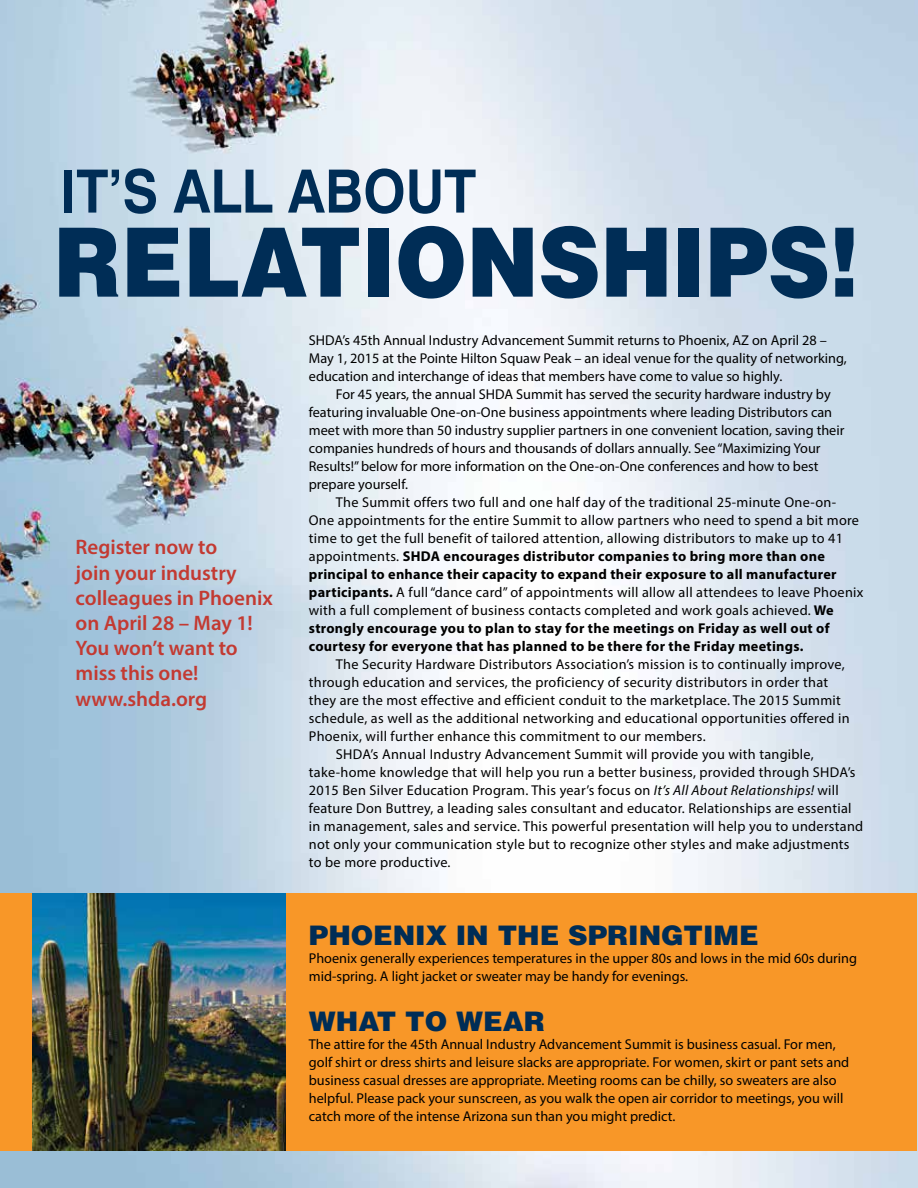
<style>
.page{position:relative;width:918px;height:1188px;background:#fff}
.page>*{position:absolute;margin:0;border:0;box-sizing:border-box;transform-origin:0 0}
.t1{font:95.55px "Switzerland Black Plain";color:#002d56;scale:.9 1}
.t2{font:700 59.7px "Swiss 721 BT";color:#002d56;scale:.9 1}
.t3{font:27px "Switzerland Black Plain";color:#002d56}
.t4{font:600 21px/25.2px "Myriad Pro";color:#c33a32}
.t5{font:14.25px/18px "Myriad Pro";letter-spacing:.01em;color:#000}
.s1{font-weight:700}
.s2{font-style:italic}
</style>
<div class="page">
<img style="left:0;top:0;width:917px;height:1188px">
<div style="left:0;top:893px;width:917px;height:257px;background:#f89728"></div>
<img style="left:33px;top:893px;width:252px;height:257px">
<h2 class="t2" style="left:60px;top:155px;width:464px">IT’S ALL ABOUT</h2>
<h1 class="t1" style="left:54px;top:200px;width:896px">RELATIONSHIPS!</h1>
<h3 class="t4" style="left:76px;top:534px;width:199px">Register now to<br>join your industry colleagues in Phoenix on April 28 – May 1!<br>You won’t want to miss this one! www.shda.org</h3>
<p class="t5" style="left:309px;top:331px;width:540px">SHDA’s 45th Annual Industry Advancement Summit returns to Phoenix, AZ on April 28 –<br>May 1, 2015 at the Pointe Hilton Squaw Peak – an ideal venue for the quality of networking, education and interchange of ideas that members have come to value so highly.</p>
<p class="t5" style="left:309px;top:385px;width:537px;text-indent:27px">For 45 years, the annual SHDA Summit has served the security hardware industry by featuring invaluable One-on-One business appointments where leading Distributors can meet with more than 50 industry supplier partners in one convenient location, saving their companies hundreds of hours and thousands of dollars annually. See “Maximizing Your Results!” below for more information on the One-on-One conferences and how to best prepare yourself.</p>
<p class="t5" style="left:309px;top:493px;width:556px;text-indent:27px">The Summit offers two full and one half day of the traditional 25-minute One-on-One appointments for the entire Summit to allow partners who need to spend a bit more time to get the full benefit of tailored attention, allowing distributors to make up to 41 appointments. <span class="s1">SHDA encourages distributor companies to bring more than one principal to enhance their capacity to expand their exposure to all manufacturer participants.</span> A full “dance card” of appointments will allow all attendees to leave Phoenix with a full complement of business contacts completed and work goals achieved. <span class="s1">We strongly encourage you to plan to stay for the meetings on Friday as well out of courtesy for everyone that has planned to be there for the Friday meetings.</span></p>
<p class="t5" style="left:336px;top:655px;width:510px">The Security Hardware Distributors Association’s mission is to continually improve,</p>
<p class="t5" style="left:309px;top:673px;width:521px">through education and services, the proficiency of security distributors in order that</p>
<p class="t5" style="left:309px;top:691px;width:534px">they are the most effective and efficient conduit to the marketplace. The 2015 Summit</p>
<p class="t5" style="left:309px;top:709px;width:542px">schedule, as well as the additional networking and educational opportunities offered in</p>
<p class="t5" style="left:309px;top:727px;width:398px">Phoenix, will further enhance this commitment to our members.</p>
<p class="t5" style="left:336px;top:745px;width:479px">SHDA’s Annual Industry Advancement Summit will provide you with tangible,</p>
<p class="t5" style="left:309px;top:763px;width:548px">take-home knowledge that will help you run a better business, provided through SHDA’s</p>
<p class="t5" style="left:309px;top:781px;width:532px">2015 Ben Silver Education Program. This year’s focus on <span class="s2">It’s All About Relationships!</span> will</p>
<p class="t5" style="left:309px;top:799px;width:544px">feature Don Buttrey, a leading sales consultant and educator. Relationships are essential</p>
<p class="t5" style="left:309px;top:817px;width:556px">in management, sales and service. This powerful presentation will help you to understand</p>
<p class="t5" style="left:309px;top:835px;width:542px">not only your communication style but to recognize other styles and make adjustments</p>
<p class="t5" style="left:309px;top:853px;width:143px">to be more productive.</p>
<h3 class="t3" style="left:309px;top:918px;width:451px">PHOENIX IN THE SPRINGTIME</h3>
<p class="t5" style="left:309px;top:949px;width:550px">Phoenix generally experiences temperatures in the upper 80s and lows in the mid 60s during mid-spring. A light jacket or sweater may be handy for evenings.</p>
<h3 class="t3" style="left:309px;top:1004px;width:237px">WHAT TO WEAR</h3>
<p class="t5" style="left:309px;top:1035px;width:542px">The attire for the 45th Annual Industry Advancement Summit is business casual. For men, golf shirt or dress shirts and leisure slacks are appropriate. For women, skirt or pant sets and business casual dresses are appropriate. Meeting rooms can be chilly, so sweaters are also helpful. Please pack your sunscreen, as you walk the open air corridor to meetings, you will catch more of the intense Arizona sun than you might predict.</p>
</div>
